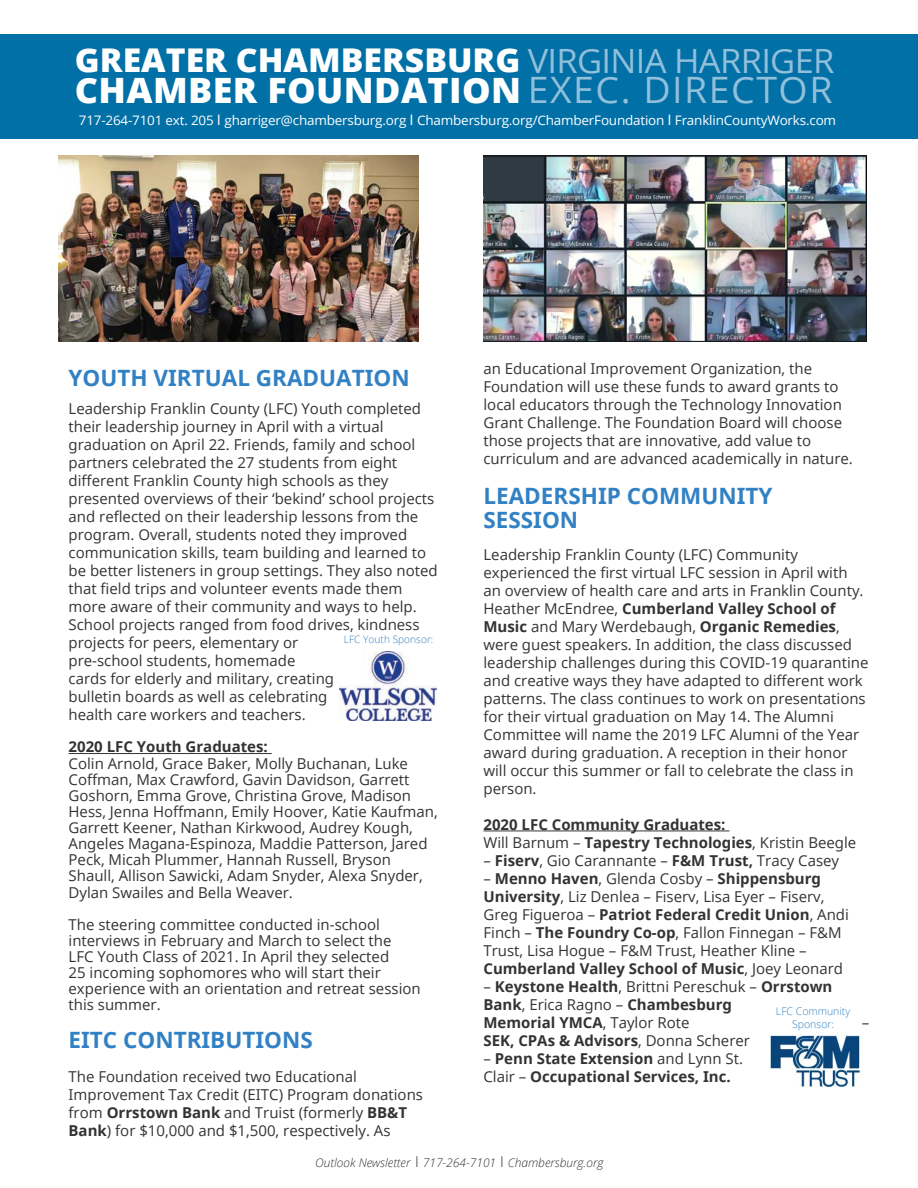
<style>
.page{position:relative;width:918px;height:1188px;background:#fff}
.page>*{position:absolute;margin:0;border:0;box-sizing:border-box;transform-origin:0 0}
.t1{font:800 34.95px "Open Sans";letter-spacing:.01em;color:#fff}
.t2{font:800 32.7px "Open Sans";color:#fff}
.t3{font:700 22.5px/24px "Open Sans";color:#3281c4}
.t4{font:15px/18px "Open Sans";color:#323332}
.t5{font:700 15px/18px "Open Sans";color:#323332}
.t6{font:13.05px "Open Sans";letter-spacing:-.015em;color:#fff}
.t7{font:italic 300 12px "Open Sans";color:#323332}
.t8{font:300 10.5px/12.6px "Open Sans";color:#3281c4;text-align:center}
.t9{font:300 10.2px "Open Sans";color:#3281c4}
.s1{font-weight:400;font-size:33.45px;color:#92bfda}
.s2{font-weight:400;font-size:36.3px;color:#92bfda}
.s3{font-size:14.55px}
.s4{font-weight:700}
.s5{font-weight:400}
.s6{font-style:normal;font-size:15px}
</style>
<div class="page">
<div style="left:0;top:34px;width:918px;height:104px;background:#0070a7"></div>
<hr style="left:69px;top:753px;width:203px;height:1px;background:#323332">
<hr style="left:483px;top:831px;width:246px;height:1px;background:#323332">
<img style="left:59px;top:156px;width:359px;height:185px">
<img style="left:339px;top:651px;width:98px;height:69px">
<img style="left:770px;top:1035px;width:91px;height:53px">
<img style="left:483px;top:156px;width:383px;height:185px">
<p class="t2" style="left:75px;top:35px;width:761px">GREATER CHAMBERSBURG <span class="s1">VIRGINIA HARRIGER</span></p>
<p class="t1" style="left:75px;top:64px;width:759px">CHAMBER FOUNDATION <span class="s2">EXEC. DIRECTOR</span></p>
<p class="t6" style="left:79px;top:112px;width:759px">717-264-7101 ext. 205 <span class="s3">I</span> gharriger@chambersburg.org <span class="s3">I</span> Chambersburg.org/ChamberFoundation <span class="s3">I</span> FranklinCountyWorks.com</p>
<p class="t3" style="left:69px;top:365px;width:343px">YOUTH VIRTUAL GRADUATION</p>
<p class="t4" style="left:69px;top:399px;width:371px">Leadership Franklin County (LFC) Youth completed their leadership journey in April with a virtual graduation on April 22. Friends, family and school partners celebrated the 27 students from eight different Franklin County high schools as they presented overviews of their ‘bekind’ school projects and reflected on their leadership lessons from the program. Overall, students noted they improved communication skills, team building and learned to be better listeners in group settings. They also noted that field trips and volunteer events made them more aware of their community and ways to help.<br>School projects ranged from food drives, kindness projects for peers, elementary or<br>pre-school students, homemade<br>cards for elderly and military, creating<br>bulletin boards as well as celebrating<br>health care workers and teachers.</p>
<p class="t5" style="left:69px;top:738px;width:201px">2020 LFC Youth Graduates:</p>
<p class="t4" style="left:69px;top:755px;width:371px;line-height:16.2px">Colin Arnold, Grace Baker, Molly Buchanan, Luke Coffman, Max Crawford, Gavin Davidson, Garrett Goshorn, Emma Grove, Christina Grove, Madison Hess, Jenna Hoffmann, Emily Hoover, Katie Kaufman, Garrett Keener, Nathan Kirkwood, Audrey Kough, Angeles Magana-Espinoza, Maddie Patterson, Jared Peck, Micah Plummer, Hannah Russell, Bryson Shaull, Allison Sawicki, Adam Snyder, Alexa Snyder, Dylan Swailes and Bella Weaver.</p>
<p class="t4" style="left:69px;top:916px;width:354px;line-height:16.2px">The steering committee conducted in-school interviews in February and March to select the<br>LFC Youth Class of 2021. In April they selected<br>25 incoming sophomores who will start their experience with an orientation and retreat session this summer.</p>
<p class="t3" style="left:69px;top:1027px;width:246px">EITC CONTRIBUTIONS</p>
<p class="t4" style="left:69px;top:1067px;width:356px">The Foundation received two Educational Improvement Tax Credit (EITC) Program donations from <span class="s4">Orrstown Bank</span> and Truist (formerly <span class="s4">BB&amp;T Bank</span>) for $10,000 and $1,500, respectively. As</p>
<p class="t9" style="left:344px;top:633px;width:91px">LFC Youth Sponsor:</p>
<p class="t4" style="left:483px;top:359px;width:371px">an Educational Improvement Organization, the Foundation will use these funds to award grants to local educators through the Technology Innovation Grant Challenge. The Foundation Board will choose those projects that are innovative, add value to curriculum and are advanced academically in nature.</p>
<p class="t3" style="left:483px;top:484px;width:291px">LEADERSHIP COMMUNITY<br>SESSION</p>
<p class="t4" style="left:483px;top:545px;width:387px">Leadership Franklin County (LFC) Community experienced the first virtual LFC session in April with an overview of health care and arts in Franklin County.<br>Heather McEndree, <span class="s4">Cumberland Valley School of Music</span> and Mary Werdebaugh, <span class="s4">Organic Remedies</span>, were guest speakers. In addition, the class discussed leadership challenges during this COVID-19 quarantine and creative ways they have adapted to different work patterns. The class continues to work on presentations for their virtual graduation on May 14. The Alumni Committee will name the 2019 LFC Alumni of the Year award during graduation. A reception in their honor will occur this summer or fall to celebrate the class in person.</p>
<p class="t5" style="left:483px;top:815px;width:244px">2020 LFC Community Graduates:</p>
<p class="t4" style="left:483px;top:833px;width:374px">Will Barnum – <span class="s4">Tapestry Technologies</span>, Kristin Beegle</p>
<p class="t4" style="left:483px;top:851px;width:357px">– <span class="s4">Fiserv</span>, Gio Carannante – <span class="s4">F&amp;M Trust,</span> Tracy Casey</p>
<p class="t4" style="left:483px;top:869px;width:367px">– <span class="s4">Menno Haven</span>, Glenda Cosby – <span class="s4">Shippensburg University</span>, Liz Denlea – Fiserv, Lisa Eyer – Fiserv, Greg Figueroa – <span class="s4">Patriot Federal Credit Union</span>, Andi Finch – <span class="s4">The Foundry Co-op</span>, Fallon Finnegan – F&amp;M Trust, Lisa Hogue – F&amp;M Trust, Heather Kline – <span class="s4">Cumberland Valley School of Music</span>, Joey Leonard</p>
<p class="t5" style="left:483px;top:977px;width:351px"><span class="s5">–</span> Keystone Health<span class="s5">, Brittni Pereschuk –</span> Orrstown<br>Bank<span class="s5">, Erica Ragno –</span> Chambesburg<br>Memorial YMCA<span class="s5">, Taylor Rote</span></p>
<p class="t8" style="left:776px;top:1005px;width:76px">LFC Community<br>Sponsor:</p>
<p class="t4" style="left:862px;top:1013px;width:9px">–</p>
<p class="t5" style="left:483px;top:1031px;width:268px">SEK, CPAs &amp; Advisors<span class="s5">, Donna Scherer</span></p>
<p class="t5" style="left:483px;top:1049px;width:261px"><span class="s5">–</span> Penn State Extension <span class="s5">and Lynn St.<br>Clair –</span> Occupational Services, Inc.</p>
<p class="t7" style="left:315px;top:1154px;width:290px">Outlook Newsletter <span class="s6">I</span> 717-264-7101 <span class="s6">I</span> Chambersburg.org</p>
</div>
